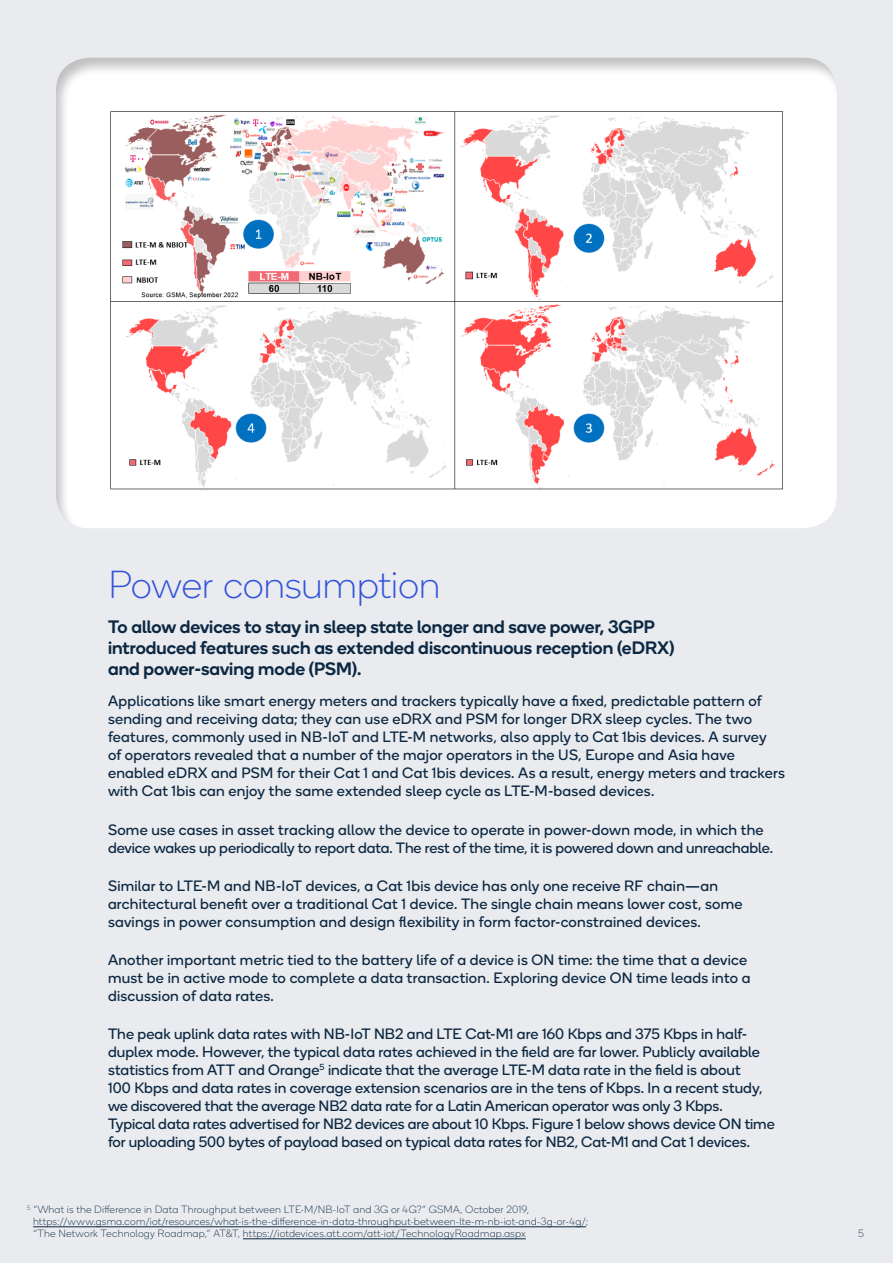
<style>
.page{position:relative;width:893px;height:1263px;background:#e9ebee}
.page>*{position:absolute;margin:0;border:0;box-sizing:border-box;transform-origin:0 0}
.t1{font:100 39px "Qualcomm Next";letter-spacing:-.01em;color:#3253dc}
.t2{font:500 18px/21px "Qualcomm Next";color:#0b2742}
.t3{font:15px/18px "Qualcomm Next";letter-spacing:.01em;color:#0b2742}
.t4{font:100 10.5px/12px "Qualcomm Next";letter-spacing:.02em;color:#0b2742}
</style>
<div class="page">
<div style="left:55px;top:45px;width:782px;height:485px;background:#000;opacity:.25"></div>
<img style="left:108px;top:109px;width:677px;height:381px">
<hr style="left:33px;top:1226px;width:553px;height:1px;background:#0b2742">
<hr style="left:243px;top:1238px;width:283px;height:1px;background:#0b2742">
<h1 class="t1" style="left:108px;top:561px;width:334px">Power consumption</h1>
<p class="t2" style="left:108px;top:615px;width:568px">To allow devices to stay in sleep state longer and save power, 3GPP introduced features such as extended discontinuous reception (eDRX) and power-saving mode (PSM).</p>
<p class="t3" style="left:108px;top:692px;width:678px">Applications like smart energy meters and trackers typically have a fixed, predictable pattern of sending and receiving data; they can use eDRX and PSM for longer DRX sleep cycles. The two features, commonly used in NB-IoT and LTE-M networks, also apply to Cat 1bis devices. A survey<br>of operators revealed that a number of the major operators in the US, Europe and Asia have enabled eDRX and PSM for their Cat 1 and Cat 1bis devices. As a result, energy meters and trackers with Cat 1bis can enjoy the same extended sleep cycle as LTE-M-based devices.</p>
<p class="t3" style="left:108px;top:820px;width:666px">Some use cases in asset tracking allow the device to operate in power-down mode, in which the device wakes up periodically to report data. The rest of the time, it is powered down and unreachable.</p>
<p class="t3" style="left:108px;top:876px;width:636px">Similar to LTE-M and NB-IoT devices, a Cat 1bis device has only one receive RF chain—an architectural benefit over a traditional Cat 1 device. The single chain means lower cost, some savings in power consumption and design flexibility in form factor-constrained devices.</p>
<p class="t3" style="left:108px;top:950px;width:644px">Another important metric tied to the battery life of a device is ON time: the time that a device must be in active mode to complete a data transaction. Exploring device ON time leads into a discussion of data rates.</p>
<p class="t3" style="left:108px;top:1025px;width:668px">The peak uplink data rates with NB-IoT NB2 and LTE Cat-M1 are 160 Kbps and 375 Kbps in half&shy;duplex mode. However, the typical data rates achieved in the field are far lower. Publicly available statistics from ATT and Orange<sup>5</sup> indicate that the average LTE-M data rate in the field is about<br>100 Kbps and data rates in coverage extension scenarios are in the tens of Kbps. In a recent study, we discovered that the average NB2 data rate for a Latin American operator was only 3 Kbps.<br>Typical data rates advertised for NB2 devices are about 10 Kbps. Figure 1 below shows device ON time for uploading 500 bytes of payload based on typical data rates for NB2, Cat-M1 and Cat 1 devices.</p>
<p class="t4" style="left:33px;top:1204px;width:557px;text-indent:-6px"><sup>5</sup> “What is the Difference in Data Throughput between LTE-M/NB-IoT and 3G or 4G?” GSMA, October 2019, https://www.gsma.com/iot/resources/what-is-the-difference-in-data-throughput-between-lte-m-nb-iot-and-3g-or-4g/; “The Network Technology Roadmap,” AT&amp;T, https://iotdevices.att.com/att-iot/TechnologyRoadmap.aspx</p>
<p class="t4" style="left:858px;top:1228px;width:7px">5</p>
</div>
